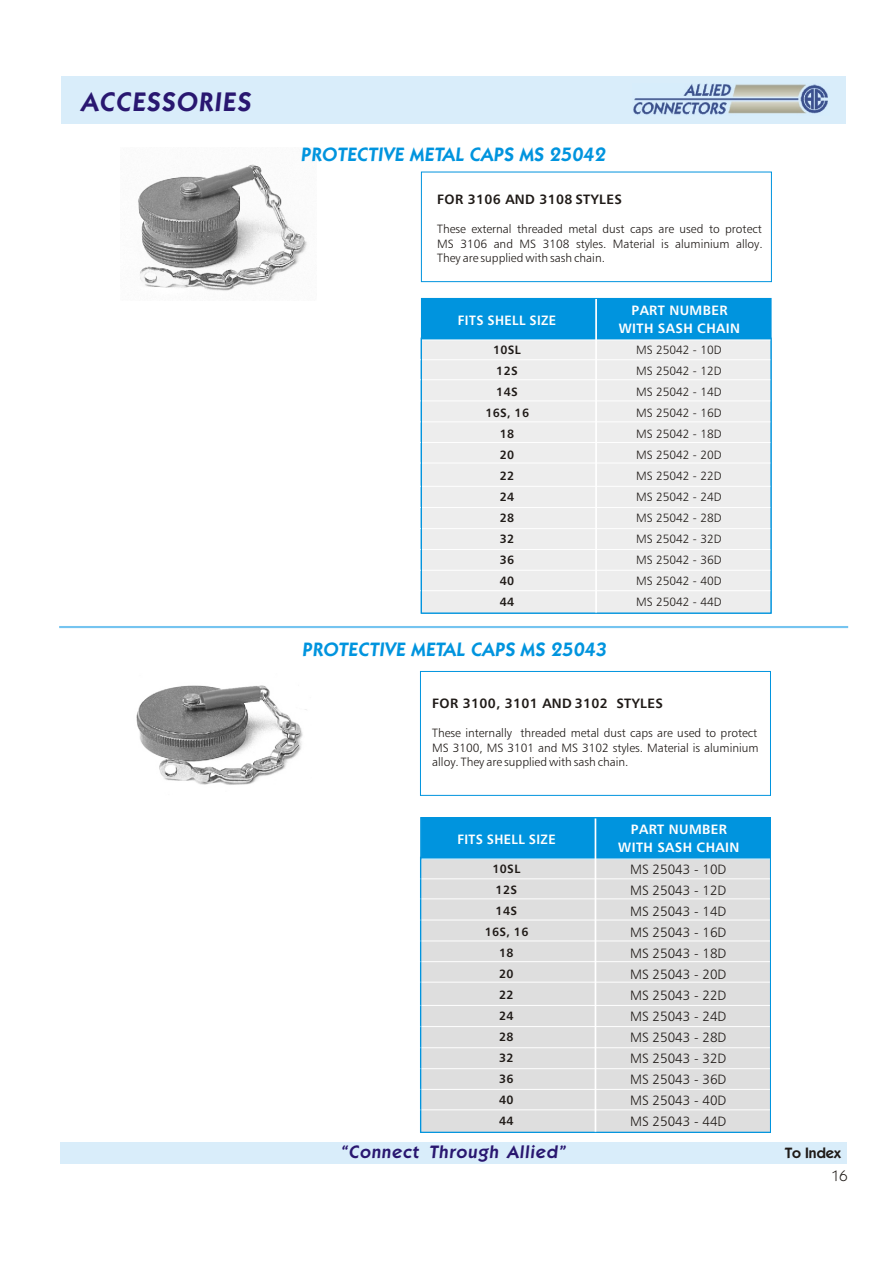
<style>
.page{position:relative;width:894px;height:1263px;background:#fff}
.page>*{position:absolute;margin:0;border:0;box-sizing:border-box;transform-origin:0 0}
.t1{font:26.85px "Kabel Dm BT";letter-spacing:.055em;color:#291770}
.t2{font:19.35px "Kabel Dm BT";letter-spacing:.03em;color:#0094de}
.t3{font:18px "Kabel Dm BT";letter-spacing:.055em;color:#291770}
.t4{font:15px "Kabel Dm BT";color:#1f1a17}
.t5{font:15px "Kabel Bk BT";color:#1f1a17}
.t6{font:13.5px/21px "Humnst 777 Lt BT";color:#1f1a17;text-align:justify}
.t7{font:700 13.5px/18px "Humnst 777 BT";letter-spacing:.03em;color:#fff;text-align:center}
.t8{font:700 13.5px "Humnst 777 BT";letter-spacing:.03em;color:#1f1a17}
.t9{font:700 13.5px "Humnst 777 BT";letter-spacing:.03em;color:#fff;scale:.96 1}
.t10{font:12px/21px "Humnst 777 Lt BT";color:#1f1a17;text-align:justify}
.t11{font:700 12px/21px "Humnst 777 BT";letter-spacing:.03em;color:#1f1a17;text-align:center}
</style>
<div class="page">
<div style="left:61px;top:77px;width:785px;height:47px;background:#d9edfa"></div>
<div style="left:60px;top:1142px;width:787px;height:22px;background:#d9edfa"></div>
<img style="left:633px;top:84px;width:195px;height:31px">
<img style="left:136px;top:685px;width:171px;height:100px">
<img style="left:138px;top:164px;width:169px;height:127px">
<div style="left:421px;top:172px;width:351px;height:110px;background:#fff;border:1px solid #0094de"></div>
<div style="left:420px;top:671px;width:351px;height:125px;background:#fff;border:1px solid #0094de"></div>
<hr style="left:59px;top:626px;width:789px;height:2px;background:#75c4f0">
<div style="left:421px;top:338px;width:350px;height:275px;background:#ededed"></div>
<div style="left:422px;top:298px;width:349px;height:42px;background:#0094de"></div>
<hr style="left:595px;top:298px;width:2px;height:315px;background:#fff">
<hr style="left:422px;top:340px;width:349px;height:1px;background:#fff">
<hr style="left:420px;top:486px;width:351px;height:1px;background:#fff">
<hr style="left:420px;top:379px;width:351px;height:1px;background:#fff">
<hr style="left:420px;top:359px;width:351px;height:1px;background:#fff">
<hr style="left:420px;top:507px;width:351px;height:1px;background:#fff">
<hr style="left:420px;top:400px;width:351px;height:1px;background:#fff">
<hr style="left:420px;top:528px;width:351px;height:1px;background:#fff">
<hr style="left:420px;top:421px;width:351px;height:1px;background:#fff">
<hr style="left:420px;top:549px;width:351px;height:1px;background:#fff">
<hr style="left:420px;top:442px;width:351px;height:1px;background:#fff">
<hr style="left:420px;top:570px;width:351px;height:1px;background:#fff">
<hr style="left:420px;top:463px;width:351px;height:1px;background:#fff">
<hr style="left:420px;top:590px;width:351px;height:1px;background:#fff">
<div style="left:421px;top:298px;width:351px;height:316px;border:1px solid #0094de"></div>
<div style="left:420px;top:857px;width:351px;height:276px;background:#dedede"></div>
<div style="left:421px;top:817px;width:350px;height:42px;background:#0094de;border:1px solid #0094de"></div>
<hr style="left:595px;top:818px;width:1px;height:314px;background:#fff">
<hr style="left:421px;top:859px;width:349px;height:1px;background:#fff">
<hr style="left:419px;top:1005px;width:351px;height:1px;background:#fff">
<hr style="left:419px;top:898px;width:351px;height:1px;background:#fff">
<hr style="left:419px;top:878px;width:351px;height:1px;background:#fff">
<hr style="left:419px;top:1026px;width:351px;height:1px;background:#fff">
<hr style="left:419px;top:920px;width:351px;height:1px;background:#fff">
<hr style="left:419px;top:1047px;width:351px;height:1px;background:#fff">
<hr style="left:419px;top:941px;width:351px;height:1px;background:#fff">
<hr style="left:419px;top:1068px;width:351px;height:1px;background:#fff">
<hr style="left:419px;top:961px;width:351px;height:1px;background:#fff">
<hr style="left:419px;top:1089px;width:351px;height:1px;background:#fff">
<hr style="left:419px;top:982px;width:351px;height:1px;background:#fff">
<hr style="left:419px;top:1109px;width:351px;height:1px;background:#fff">
<div style="left:420px;top:817px;width:351px;height:316px;border:1px solid #0094de"></div>
<h1 class="t1" style="left:81px;top:90px;width:174px">ACCESSORIES</h1>
<h2 class="t2" style="left:301px;top:146px;width:308px">PROTECTIVE METAL CAPS MS 25042</h2>
<p class="t8" style="left:437px;top:194px;width:186px">FOR 3106 AND 3108 STYLES</p>
<p class="t10" style="left:437px;top:223px;width:327px;line-height:14.4px">These external threaded metal dust caps are used to protect MS 3106 and MS 3108 styles. Material is aluminium alloy.<br>They are supplied with sash chain.</p>
<p class="t9" style="left:458px;top:314px;width:104px">FITS SHELL SIZE</p>
<p class="t7" style="left:619px;top:302px;width:123px">PART NUMBER<br>WITH SASH CHAIN</p>
<p class="t10" style="left:636px;top:341px;width:87px">MS 25042 - 10D MS 25042 - 12D MS 25042 - 14D MS 25042 - 16D MS 25042 - 18D MS 25042 - 20D MS 25042 - 22D MS 25042 - 24D MS 25042 - 28D MS 25042 - 32D MS 25042 - 36D MS 25042 - 40D MS 25042 - 44D</p>
<p class="t11" style="left:485px;top:341px;width:45px">10SL<br>12S<br>14S<br>16S, 16<br>18<br>20<br>22<br>24<br>28<br>32<br>36<br>40<br>44</p>
<h2 class="t2" style="left:302px;top:641px;width:308px">PROTECTIVE METAL CAPS MS 25043</h2>
<p class="t8" style="left:432px;top:698px;width:232px">FOR 3100, 3101 AND 3102 STYLES</p>
<p class="t10" style="left:432px;top:727px;width:328px;line-height:14.4px">These internally threaded metal dust caps are used to protect MS 3100, MS 3101 and MS 3102 styles. Material is aluminium alloy. They are supplied with sash chain.</p>
<p class="t9" style="left:457px;top:834px;width:104px">FITS SHELL SIZE</p>
<p class="t7" style="left:618px;top:821px;width:123px">PART NUMBER<br>WITH SASH CHAIN</p>
<p class="t6" style="left:630px;top:860px;width:98px">MS 25043 - 10D MS 25043 - 12D MS 25043 - 14D MS 25043 - 16D MS 25043 - 18D MS 25043 - 20D MS 25043 - 22D MS 25043 - 24D MS 25043 - 28D MS 25043 - 32D MS 25043 - 36D MS 25043 - 40D MS 25043 - 44D</p>
<p class="t11" style="left:485px;top:859px;width:45px">10SL<br>12S<br>14S<br>16S, 16<br>18<br>20<br>22<br>24<br>28<br>32<br>36<br>40<br>44</p>
<h3 class="t3" style="left:341px;top:1144px;width:228px">“Connect Through Allied”</h3>
<p class="t4" style="left:785px;top:1146px;width:57px">To Index</p>
<p class="t5" style="left:832px;top:1169px;width:18px">16</p>
</div>
